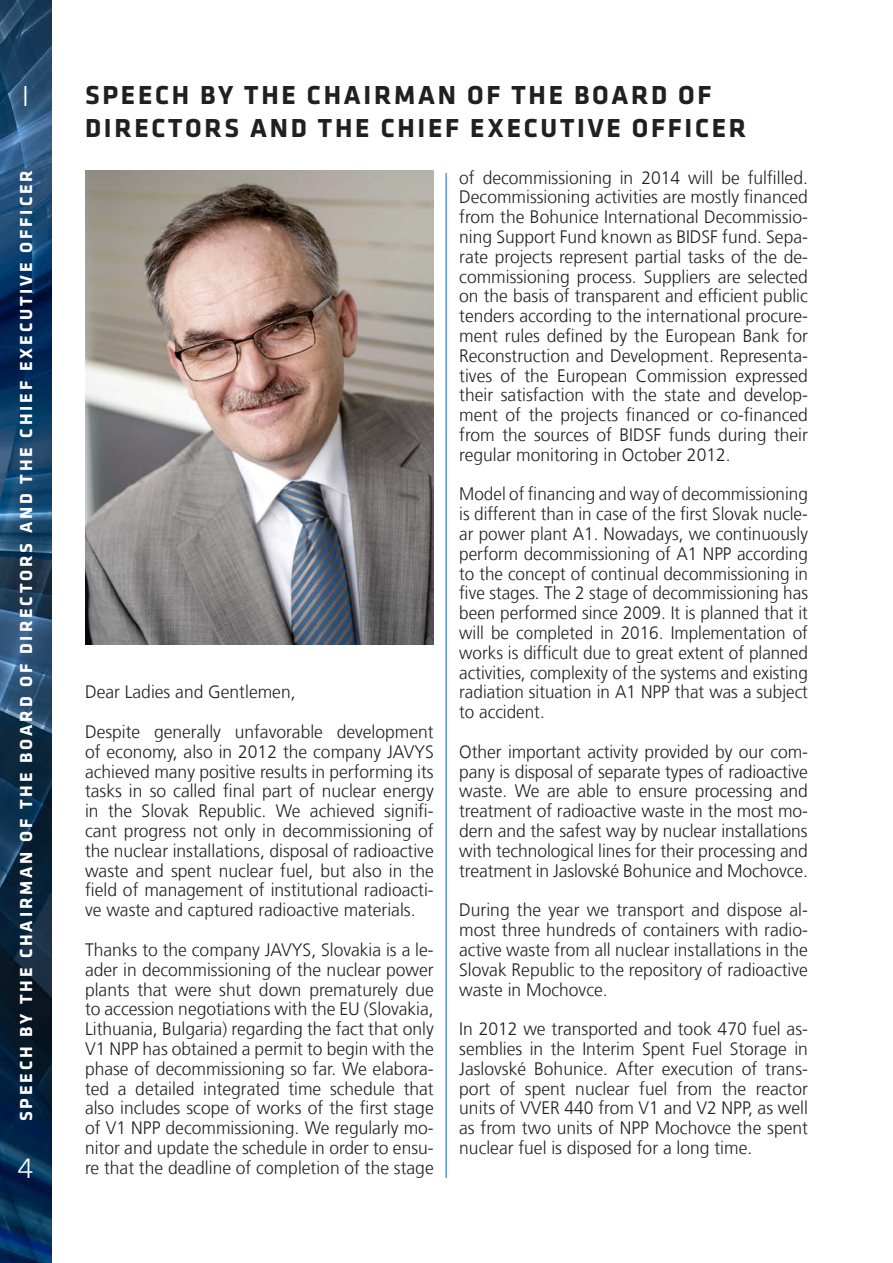
<style>
.page{position:relative;width:893px;height:1263px;background:#fff}
.page>*{position:absolute;margin:0;border:0;box-sizing:border-box;transform-origin:0 0}
.t1{font:300 30px "Klavika";color:#fff}
.t2{font:700 27px/33px "Klavika";letter-spacing:.1em;color:#231f20}
.t3{font:300 18px/19.8px "Frutiger LT Com";color:#231f20;text-align:justify}
.t4{font:300 18px/19.8px "Frutiger LT Com";color:#231f20;text-align:justify;scale:.95 1}
.t5{font:700 18px "Klavika";letter-spacing:.16em;color:#fff}
</style>
<div class="page">
<img style="left:0;top:0;width:51px;height:1263px">
<img style="left:85px;top:170px;width:349px;height:475px">
<hr style="left:446px;top:173px;width:1px;height:1005px;background:#0062d0">
<h1 class="t1" style="left:22px;top:80px;width:9px">I</h1>
<p class="t5" style="left:16px;top:1121px;width:951px;rotate:-90deg">SPEECH BY THE CHAIRMAN OF THE BOARD OF DIRECTORS AND THE CHIE F EXECUTIVE OFFICER</p>
<h1 class="t1" style="left:17px;top:1152px;width:18px">4</h1>
<h2 class="t2" style="left:85px;top:79px;width:35px">SPEE</h2>
<h2 class="t2" style="left:85px;top:79px;width:628px;text-indent:70px">CH BY THE CHAIRMAN OF THE BOARD OF<br>DIRECTOR</h2>
<h2 class="t2" style="left:224px;top:112px;width:505px">S AND THE CHIEF EXECUTIVE OFFICER</h2>
<p class="t3" style="left:85px;top:672px;width:350px;line-height:39.6px">Dear Ladies and Gentlemen,<br>Despite generally unfavorable development</p>
<p class="t3" style="left:85px;top:742px;width:350px">of economy, also in 2012 the company JAVYS achieved many positive results in performing its tasks in so called final part of nuclear energy in the Slovak Republic. We achieved signifi&shy;cant progress not only in decommissioning of the nuclear installations, disposal of radioactive waste and spent nuclear fuel, but also in the field of management of institutional radioacti&shy;ve waste and captured radioactive materials.</p>
<p class="t3" style="left:85px;top:940px;width:350px">Thanks to the company JAVYS, Slovakia is a le&shy;ader in decommissioning of the nuclear power plants that were shut down prematurely due to accession negotiations with the EU (Slovakia, Lithuania, Bulgaria) regarding the fact that only V1 NPP has obtained a permit to begin with the phase of decommissioning so far. We elabora&shy;ted a detailed integrated time schedule that also includes scope of works of the first stage of V1 NPP decommissioning. We regularly mo&shy;nitor and update the schedule in order to ensu&shy;re that the deadline of completion of the stage</p>
<p class="t3" style="left:459px;top:168px;width:350px">of decommissioning in 2014 will be fulfilled.<br>Decommissioning activities are mostly financed from the Bohunice International Decommissio&shy;ning Support Fund known as BIDSF fund. Sepa&shy;rate projects represent partial tasks of the de&shy;commissioning process. Suppliers are selected on the basis of transparent and efficient public tenders according to the international procure&shy;ment rules defined by the European Bank for Reconstruction and Development. Representa&shy;tives of the European Commission expressed their satisfaction with the state and develop&shy;ment of the projects financed or co-financed from the sources of BIDSF funds during their regular monitoring in October 2012.</p>
<p class="t4" style="left:459px;top:484px;width:369px">Model of financing and way of decommissioning is different than in case of the first Slovak nucle&shy;ar power plant A1. Nowadays, we continuously perform decommissioning of A1 NPP according to the concept of continual decommissioning in five stages. The 2 stage of decommissioning has been performed since 2009. It is planned that it will be completed in 2016. Implementation of works is difficult due to great extent of planned activities, complexity of the systems and existing radiation situation in A1 NPP that was a subject to accident.</p>
<p class="t3" style="left:459px;top:742px;width:350px">Other important activity provided by our com&shy;pany is disposal of separate types of radioactive waste. We are able to ensure processing and treatment of radioactive waste in the most mo&shy;dern and the safest way by nuclear installations with technological lines for their processing and treatment in Jaslovské Bohunice and Mochovce.</p>
<p class="t3" style="left:459px;top:900px;width:350px">During the year we transport and dispose al&shy;most three hundreds of containers with radio&shy;active waste from all nuclear installations in the Slovak Republic to the repository of radioactive waste in Mochovce.</p>
<p class="t3" style="left:459px;top:1019px;width:350px">In 2012 we transported and took 470 fuel as&shy;semblies in the Interim Spent Fuel Storage in Jaslovské Bohunice. After execution of trans&shy;port of spent nuclear fuel from the reactor units of VVER 440 from V1 and V2 NPP, as well as from two units of NPP Mochovce the spent nuclear fuel is disposed for a long time.</p>
</div>
